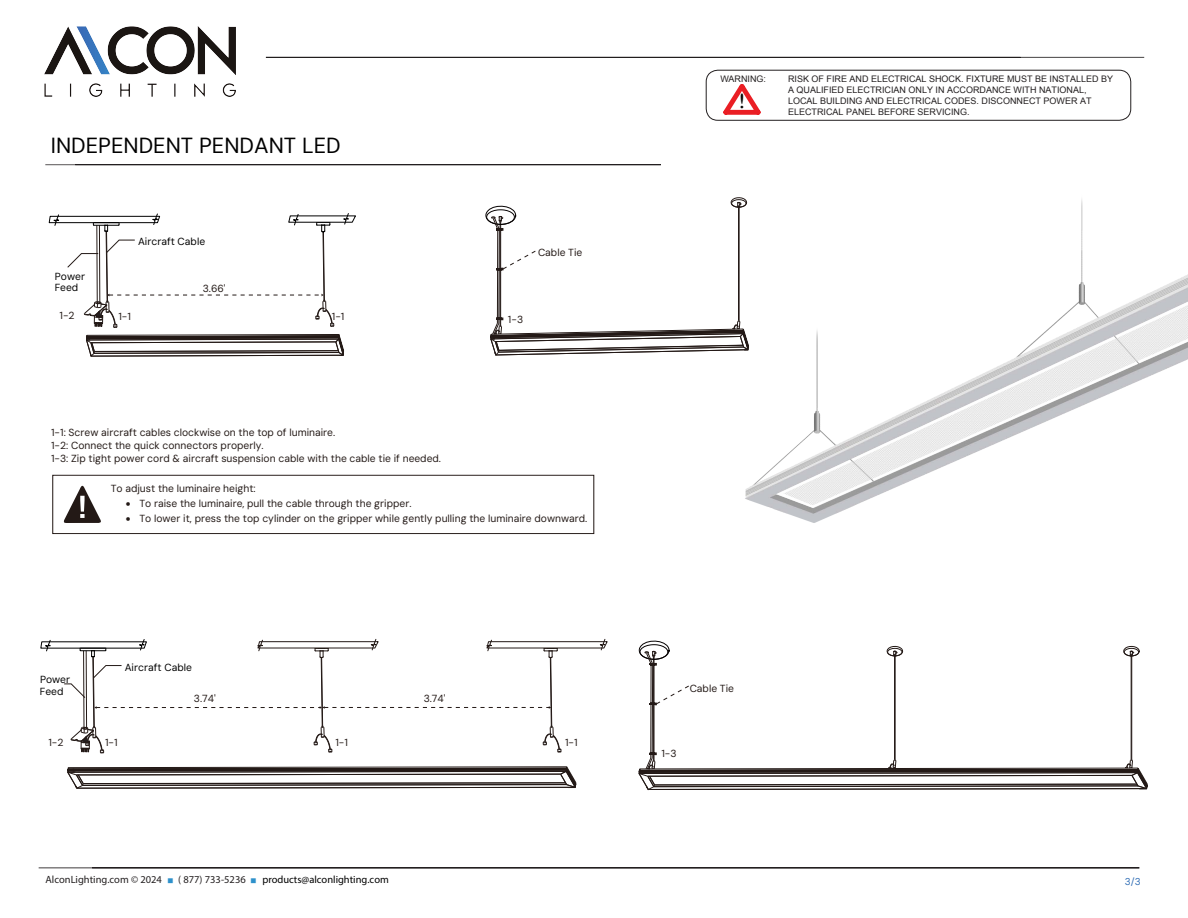
<style>
.page{position:relative;width:1188px;height:918px;background:#fff}
.page>*{position:absolute;margin:0;border:0;box-sizing:border-box;transform-origin:0 0}
.t1{font:21.9px "DM Sans 9 pt";color:#000}
.t2{font:20.7px "Gill Sans";color:#040503;scale:1.04 1}
.t3{font:10.5px "Myriad Pro";color:#231f20}
.t4{font:10.35px/12.9px "DM Sans 9 pt";color:#231916}
.t5{font:10.35px/11.1px "DM Sans 9 pt";color:#000}
.t6{font:9.9px "DM Sans 9 pt";color:#3470b6}
.t7{font:9px/10.8px "Arial";color:#231f20}
.s1{font-family:"Koz Min Pr 6 N";font-size:6px;color:#2e91cb}
.s2{color:#000}
</style>
<div class="page">
<hr style="left:266px;top:57px;width:878px;height:1px;background:#211e1e">
<img style="left:45px;top:26px;width:191px;height:71px">
<hr style="left:39px;top:868px;width:1100px;height:1px;background:#231f20">
<hr style="left:45px;top:164px;width:616px;height:1px;background:#231f20">
<svg style="left:86px;top:334px;width:258px;height:23px"></svg>
<svg style="left:49px;top:213px;width:307px;height:115px"></svg>
<svg style="left:486px;top:205px;width:219px;height:151px"></svg>
<svg style="left:67px;top:766px;width:510px;height:23px"></svg>
<svg style="left:40px;top:639px;width:568px;height:115px"></svg>
<svg style="left:638px;top:640px;width:510px;height:151px"></svg>
<svg style="left:64px;top:486px;width:37px;height:37px"></svg>
<div style="left:52px;top:475px;width:542px;height:59px;border:1px solid #231916"></div>
<img style="left:705px;top:56px;width:483px;height:467px">
<h1 class="t1" style="left:51px;top:132px;width:291px">INDEPENDENT PENDANT LED</h1>
<p class="t5" style="left:138px;top:236px;width:69px">Aircraft Cable</p>
<p class="t5" style="left:55px;top:271px;width:32px">Power<br>Feed</p>
<p class="t4" style="left:203px;top:282px;width:24px">3.66'</p>
<p class="t4" style="left:60px;top:309px;width:17px">1-2</p>
<p class="t4" style="left:118px;top:310px;width:14px">1-1</p>
<p class="t4" style="left:332px;top:310px;width:14px">1-1</p>
<p class="t4" style="left:508px;top:312px;width:17px">1-3</p>
<p class="t4" style="left:538px;top:245px;width:46px">Cable Tie</p>
<p class="t4" style="left:51px;top:426px;width:391px">1-1: Screw aircraft cables clockwise on the top of luminaire.<br>1-2: Connect the quick connectors properly.<br>1-3: Zip tight power cord &amp; aircraft suspension cable with the cable tie if needed.</p>
<p class="t4" style="left:111px;top:482px;width:147px">To adjust the luminaire height:</p>
<p class="t4" style="left:126px;top:497px;width:287px">• To raise the luminaire, pull the cable through the gripper.</p>
<p class="t4" style="left:126px;top:512px;width:463px">• To lower it, press the top cylinder on the gripper while gently pulling the luminaire downward.</p>
<p class="t5" style="left:40px;top:673px;width:32px;line-height:12px">Power<br>Feed</p>
<p class="t4" style="left:48px;top:735px;width:17px">1-2</p>
<p class="t4" style="left:105px;top:736px;width:14px">1-1</p>
<p class="t5" style="left:125px;top:662px;width:69px">Aircraft Cable</p>
<p class="t4" style="left:194px;top:692px;width:23px">3.74'</p>
<p class="t4" style="left:424px;top:692px;width:23px">3.74'</p>
<p class="t4" style="left:335px;top:736px;width:14px">1-1</p>
<p class="t4" style="left:565px;top:736px;width:14px">1-1</p>
<p class="t7" style="left:720px;top:74px;width:47px">WARNING:</p>
<h2 class="t2" style="left:739px;top:89px;width:7px">!</h2>
<p class="t7" style="left:788px;top:74px;width:327px">RISK OF FIRE AND ELECTRICAL SHOCK. FIXTURE MUST BE INSTALLED BY A QUALIFIED ELECTRICIAN ONLY IN ACCORDANCE WITH NATIONAL, LOCAL BUILDING AND ELECTRICAL CODES. DISCONNECT POWER AT ELECTRICAL PANEL BEFORE SERVICING.</p>
<p class="t4" style="left:690px;top:682px;width:46px">Cable Tie</p>
<p class="t4" style="left:661px;top:747px;width:17px">1-3</p>
<p class="t3" style="left:45px;top:873px;width:345px">AlconLighting.com © 2024 <span class="s1">■</span> ( 877) 733-5236 <span class="s1">■</span> <span class="s2">products@alconlighting.com</span></p>
<p class="t6" style="left:1125px;top:875px;width:17px">3/3</p>
</div>
